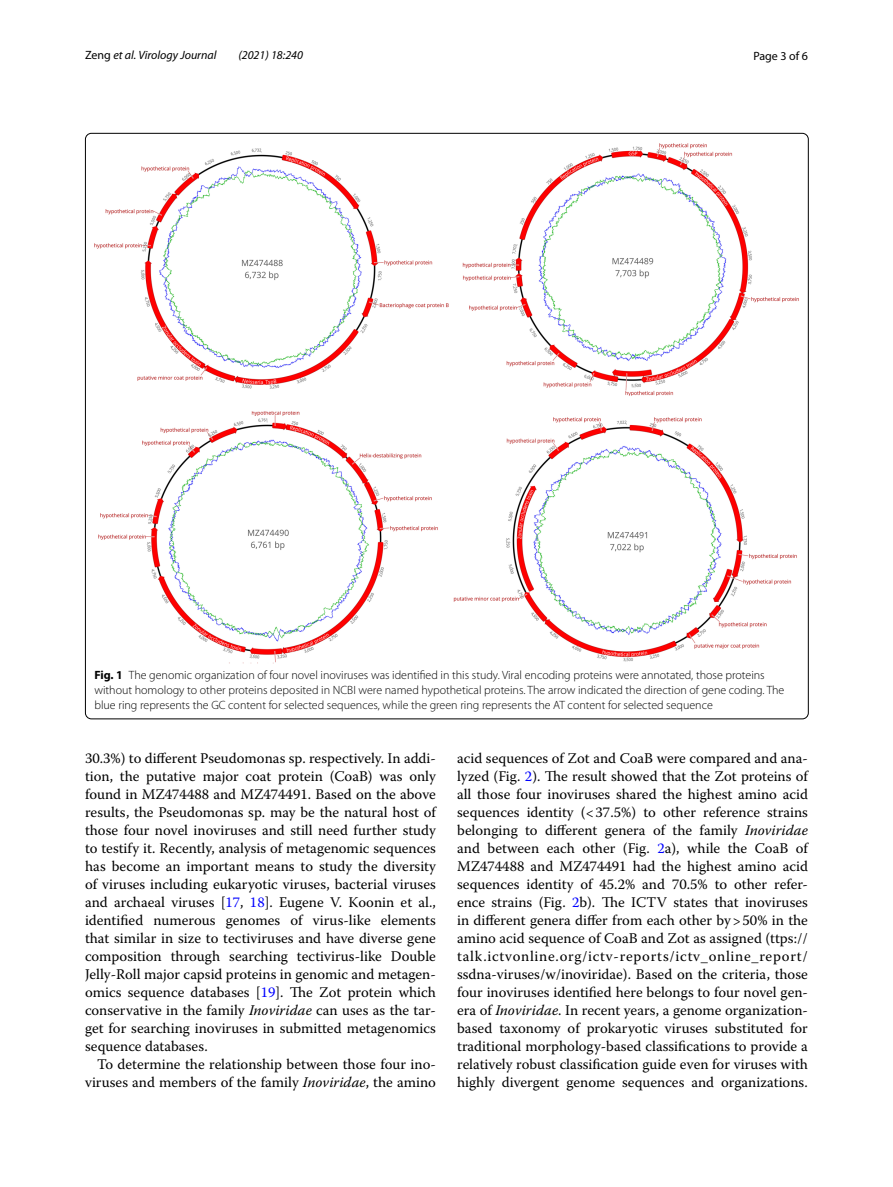
<style>
.page{position:relative;width:893px;height:1187px;background:#fff}
.page>*{position:absolute;margin:0;border:0;box-sizing:border-box;transform-origin:0 0}
.t1{font:14.7px/18px "Warnock Pro";color:#000;text-align:justify}
.t2{font:300 12px/15px "Myriad Pro";color:#000}
.t3{font:italic 12px "Myriad Pro";color:#000}
.t4{font:12px "Myriad Pro";color:#000}
.s1{font-style:normal}
.s2{font-weight:700}
.s3{color:#00f}
.s4{font-style:italic}
</style>
<div class="page">
<img style="left:94px;top:143px;width:705px;height:521px">
<p class="t3" style="left:85px;top:48px;width:133px"><span class="s1">Zeng</span> et al. Virology Journal</p>
<p class="t3" style="left:238px;top:48px;width:66px">(2021) 18:240</p>
<p class="t4" style="left:753px;top:48px;width:56px">Page 3 of 6</p>
<p class="t2" style="left:94px;top:667px;width:691px"><span class="s2">Fig. 1</span> The genomic organization of four novel inoviruses was identified in this study. Viral encoding proteins were annotated, those proteins without homology to other proteins deposited in NCBI were named hypothetical proteins. The arrow indicated the direction of gene coding. The blue ring represents the GC content for selected sequences, while the green ring represents the AT content for selected sequence</p>
<p class="t1" style="left:85px;top:749px;width:352px">30.3%) to different Pseudomonas sp. respectively. In addi&shy;tion, the putative major coat protein (CoaB) was only found in MZ474488 and MZ474491. Based on the above results, the Pseudomonas sp. may be the natural host of those four novel inoviruses and still need further study to testify it. Recently, analysis of metagenomic sequences has become an important means to study the diversity of viruses including eukaryotic viruses, bacterial viruses and archaeal viruses [<span class="s3">17</span>, <span class="s3">18</span>]. Eugene V. Koonin et al., identified numerous genomes of virus-like elements that similar in size to tectiviruses and have diverse gene composition through searching tectivirus-like Double Jelly-Roll major capsid proteins in genomic and metagen&shy;omics sequence databases [<span class="s3">19</span>]. The Zot protein which conservative in the family <span class="s4">Inoviridae</span> can uses as the tar&shy;get for searching inoviruses in submitted metagenomics sequence databases.</p>
<p class="t1" style="left:85px;top:1055px;width:352px;text-align:right">To determine the relationship between those four ino&shy;viruses and members of the family <span class="s4">Inoviridae</span>, the amino</p>
<p class="t1" style="left:457px;top:749px;width:352px">acid sequences of Zot and CoaB were compared and ana&shy;lyzed (Fig. <span class="s3">2</span>). The result showed that the Zot proteins of all those four inoviruses shared the highest amino acid sequences identity (&lt;37.5%) to other reference strains belonging to different genera of the family <span class="s4">Inoviridae </span>and between each other (Fig. <span class="s3">2</span>a), while the CoaB of MZ474488 and MZ474491 had the highest amino acid sequences identity of 45.2% and 70.5% to other refer&shy;ence strains (Fig. <span class="s3">2</span>b). The ICTV states that inoviruses in different genera differ from each other by&gt;50% in the amino acid sequence of CoaB and Zot as assigned (ttps:// talk.ictvonline.org/ictv-reports/ictv_online_report/ ssdna-viruses/w/inoviridae). Based on the criteria, those four inoviruses identified here belongs to four novel gen&shy;era of <span class="s4">Inoviridae</span>. In recent years, a genome organization&shy;based taxonomy of prokaryotic viruses substituted for traditional morphology-based classifications to provide a relatively robust classification guide even for viruses with highly divergent genome sequences and organizations.</p>
</div>
